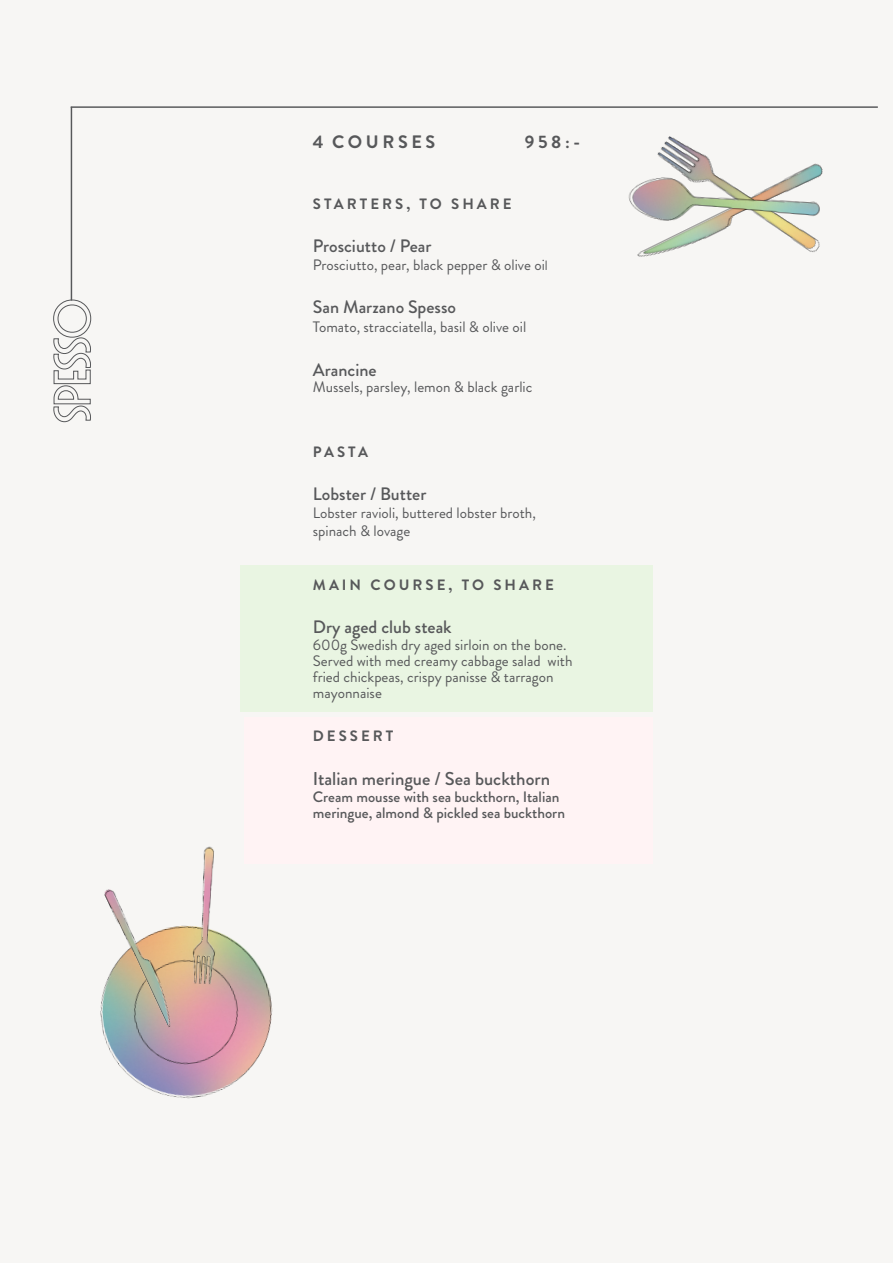
<style>
.page{position:relative;width:893px;height:1263px;background:#f7f6f4}
.page>*{position:absolute;margin:0;border:0;box-sizing:border-box;transform-origin:0 0}
.t1{font:500 18.6px "Brandon Grotesque";color:#57585a}
.t2{font:500 18px "Brandon Grotesque";color:#57585a}
.t3{font:700 18px "Brandon Grotesque";letter-spacing:.2em;color:#57585a}
.t4{font:15.15px/16.2px "Brandon Grotesque";color:#57585a}
.t5{font:500 15.15px "Brandon Grotesque";color:#57585a}
.t6{font:700 15px "Brandon Grotesque";letter-spacing:.2em;color:#57585a}
.s1{font-size:13.5px}
</style>
<div class="page">
<svg style="left:53px;top:299px;width:39px;height:124px"></svg>
<hr style="left:71px;top:107px;width:1px;height:194px;background:#57585a">
<hr style="left:71px;top:106px;width:807px;height:2px;background:#57585a">
<img style="left:643px;top:136px;width:180px;height:121px">
<img style="left:628px;top:171px;width:195px;height:64px">
<div style="left:245px;top:717px;width:408px;height:146px;background:#fff3f4"></div>
<div style="left:240px;top:565px;width:413px;height:146px;background:#e9f5e2"></div>
<img style="left:103px;top:934px;width:170px;height:165px">
<img style="left:183px;top:846px;width:41px;height:141px">
<img style="left:100px;top:889px;width:83px;height:145px">
<p class="t3" style="left:313px;top:129px;width:124px">4 COURSES</p>
<p class="t3" style="left:525px;top:129px;width:57px">958:-</p>
<p class="t6" style="left:313px;top:193px;width:200px">STARTERS, TO SHARE</p>
<p class="t2" style="left:313px;top:233px;width:120px">Prosciutto / Pear</p>
<p class="t4" style="left:313px;top:257px;width:236px">Prosciutto, pear, black pepper &amp; olive oi<span class="s1">l</span></p>
<p class="t2" style="left:313px;top:295px;width:145px">San Marzano Spesso</p>
<p class="t4" style="left:313px;top:318px;width:215px">Tomato, stracciatella, basil &amp; olive oil</p>
<p class="t2" style="left:313px;top:357px;width:65px">Arancine</p>
<p class="t4" style="left:313px;top:379px;width:221px">Mussels, parsley, lemon &amp; black garlic</p>
<p class="t6" style="left:313px;top:441px;width:57px">PASTA</p>
<p class="t2" style="left:313px;top:481px;width:115px">Lobster / Butter</p>
<p class="t4" style="left:313px;top:505px;width:225px">Lobster ravioli, buttered lobster broth,</p>
<p class="t4" style="left:313px;top:523px;width:99px">spinach &amp; lovage</p>
<p class="t6" style="left:313px;top:574px;width:242px">MAIN COURSE, TO SHARE</p>
<p class="t2" style="left:313px;top:615px;width:140px">Dry aged club steak</p>
<p class="t4" style="left:313px;top:636px;width:255px">600g Swedish dry aged sirloin on the bone.</p>
<p class="t4" style="left:313px;top:653px;width:261px">Served with med creamy cabbage salad with fried chickpeas, crispy panisse &amp; tarragon mayonnaise</p>
<p class="t6" style="left:313px;top:726px;width:82px">DESSERT</p>
<p class="t1" style="left:313px;top:766px;width:239px">Italian meringue / Sea buckthorn</p>
<p class="t5" style="left:313px;top:786px;width:248px">Cream mousse with sea buckthorn, Italian</p>
<p class="t5" style="left:313px;top:802px;width:254px">meringue, almond &amp; pickled sea buckthorn</p>
</div>
